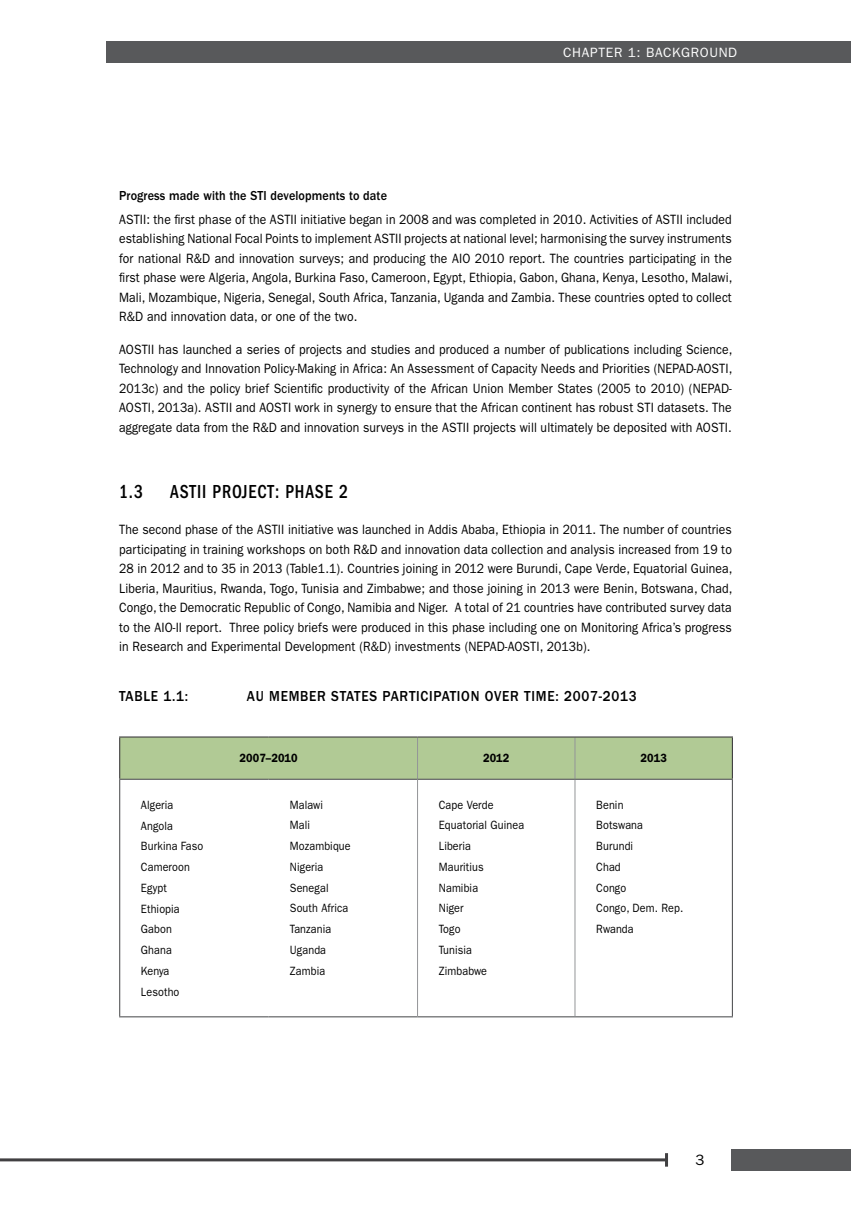
<style>
.page{position:relative;width:851px;height:1212px;background:#fff}
.page>*{position:absolute;margin:0;border:0;box-sizing:border-box;transform-origin:0 0}
.t1{font:500 condensed 19.5px "ITC Franklin Gothic Std";letter-spacing:.05em;color:#000;scale:.9 1}
.t2{font:500 15px "ITC Franklin Gothic Std";letter-spacing:.055em;color:#000;scale:.9 1}
.t3{font:15px "ITC Franklin Gothic Std";color:#000}
.t4{font:13.5px/19.5px "ITC Franklin Gothic Std";letter-spacing:.01em;color:#000;text-align:justify;scale:.9 1}
.t5{font:500 13.5px "ITC Franklin Gothic Std";letter-spacing:.01em;color:#000;scale:.9 1}
.t6{font:13.5px "ITC Franklin Gothic Std";letter-spacing:.05em;color:#fff}
.t7{font:12px/20.7px "ITC Franklin Gothic Std";letter-spacing:.01em;color:#000;scale:.9 1}
.t8{font:600 12px "ITC Franklin Gothic Std";letter-spacing:.01em;color:#000;scale:.9 1}
</style>
<div class="page">
<div style="left:106px;top:41px;width:744px;height:21px;background:#58595b"></div>
<hr style="left:0;top:1158px;width:666px;height:3px;background:#414042">
<svg style="left:665px;top:1153px;width:3px;height:13px"></svg>
<div style="left:731px;top:1149px;width:119px;height:21px;background:#58595b"></div>
<div style="left:120px;top:737px;width:611px;height:42px;background:#b1ca95"></div>
<hr style="left:417px;top:737px;width:1px;height:42px;background:#939598">
<hr style="left:574px;top:737px;width:1px;height:42px;background:#939598">
<hr style="left:119px;top:736px;width:149px;height:1px;background:#414042">
<hr style="left:119px;top:737px;width:1px;height:42px;background:#414042">
<hr style="left:268px;top:736px;width:149px;height:1px;background:#414042">
<hr style="left:417px;top:736px;width:158px;height:1px;background:#414042">
<hr style="left:575px;top:736px;width:157px;height:1px;background:#414042">
<hr style="left:731px;top:737px;width:1px;height:42px;background:#414042">
<hr style="left:119px;top:779px;width:149px;height:1px;background:#58595b">
<hr style="left:119px;top:780px;width:1px;height:236px;background:#58595b">
<hr style="left:268px;top:779px;width:149px;height:1px;background:#58595b">
<hr style="left:417px;top:779px;width:158px;height:1px;background:#58595b">
<hr style="left:575px;top:779px;width:157px;height:1px;background:#58595b">
<hr style="left:731px;top:780px;width:1px;height:236px;background:#58595b">
<hr style="left:119px;top:1016px;width:149px;height:1px;background:#58595b">
<hr style="left:268px;top:1016px;width:149px;height:1px;background:#58595b">
<hr style="left:417px;top:1016px;width:158px;height:1px;background:#58595b">
<hr style="left:575px;top:1016px;width:157px;height:1px;background:#58595b">
<hr style="left:417px;top:780px;width:1px;height:236px;background:#939598">
<hr style="left:574px;top:780px;width:1px;height:236px;background:#939598">
<p class="t6" style="left:563px;top:44px;width:175px">CHAPTER 1: BACKGROUND</p>
<p class="t5" style="left:119px;top:188px;width:299px">PROGRESS MADE WITH THE STI DEVELOPMENTS TO DATE</p>
<p class="t4" style="left:119px;top:210px;width:682px">ASTII: the first phase of the ASTII initiative began in 2008 and was completed in 2010. Activities of ASTII included establishing National Focal Points to implement ASTII projects at national level; harmonising the survey instruments for national R&amp;D and innovation surveys; and producing the AIO 2010 report. The countries participating in the first phase were Algeria, Angola, Burkina Faso, Cameroon, Egypt, Ethiopia, Gabon, Ghana, Kenya, Lesotho, Malawi, Mali, Mozambique, Nigeria, Senegal, South Africa, Tanzania, Uganda and Zambia. These countries opted to collect R&amp;D and innovation data, or one of the two.</p>
<p class="t4" style="left:119px;top:339px;width:683px">AOSTII has launched a series of projects and studies and produced a number of publications including Science, Technology and Innovation Policy-Making in Africa: An Assessment of Capacity Needs and Priorities (NEPAD-AOSTI, 2013c) and the policy brief Scientific productivity of the African Union Member States (2005 to 2010) (NEPAD-AOSTI, 2013a). ASTII and AOSTI work in synergy to ensure that the African continent has robust STI datasets. The aggregate data from the R&amp;D and innovation surveys in the ASTII projects will ultimately be deposited with AOSTI.</p>
<h1 class="t1" style="left:119px;top:480px;width:256px">1.3 ASTII PROJECT: PHASE 2</h1>
<p class="t4" style="left:119px;top:520px;width:683px">The second phase of the ASTII initiative was launched in Addis Ababa, Ethiopia in 2011. The number of countries participating in training workshops on both R&amp;D and innovation data collection and analysis increased from 19 to 28 in 2012 and to 35 in 2013 (Table1.1). Countries joining in 2012 were Burundi, Cape Verde, Equatorial Guinea, Liberia, Mauritius, Rwanda, Togo, Tunisia and Zimbabwe; and those joining in 2013 were Benin, Botswana, Chad, Congo, the Democratic Republic of Congo, Namibia and Niger. A total of 21 countries have contributed survey data to the AIO-II report. Three policy briefs were produced in this phase including one on Monitoring Africa’s progress in Research and Experimental Development (R&amp;D) investments (NEPAD-AOSTI, 2013b).</p>
<p class="t2" style="left:119px;top:687px;width:18px">TABLE</p>
<p class="t2" style="left:163px;top:687px;width:29px">1.1:</p>
<p class="t2" style="left:247px;top:687px;width:36px">AU MEMBER</p>
<p class="t2" style="left:331px;top:687px;width:10px">STATES</p>
<p class="t2" style="left:382px;top:687px;width:10px">PARTICIPATION</p>
<p class="t2" style="left:485px;top:687px;width:11px">OVER</p>
<p class="t2" style="left:524px;top:687px;width:10px">TIME</p>
<p class="t2" style="left:555px;top:687px;width:92px">: 2007-2013</p>
<p class="t8" style="left:239px;top:751px;width:66px">2007–2010</p>
<p class="t8" style="left:483px;top:751px;width:31px">2012</p>
<p class="t8" style="left:640px;top:751px;width:31px">2013</p>
<p class="t7" style="left:141px;top:794px;width:71px">Algeria<br>Angola<br>Burkina Faso<br>Cameroon<br>Egypt<br>Ethiopia<br>Gabon<br>Ghana<br>Kenya<br>Lesotho</p>
<p class="t7" style="left:290px;top:794px;width:69px">Malawi<br>Mali<br>Mozambique<br>Nigeria<br>Senegal<br>South Africa<br>Tanzania<br>Uganda<br>Zambia</p>
<p class="t7" style="left:439px;top:794px;width:96px">Cape Verde<br>Equatorial Guinea<br>Liberia<br>Mauritius<br>Namibia<br>Niger<br>Togo<br>Tunisia<br>Zimbabwe</p>
<p class="t7" style="left:596px;top:794px;width:98px">Benin<br>Botswana<br>Burundi<br>Chad<br>Congo<br>Congo, Dem. Rep.<br>Rwanda</p>
<p class="t3" style="left:695px;top:1151px;width:10px">3</p>
</div>
